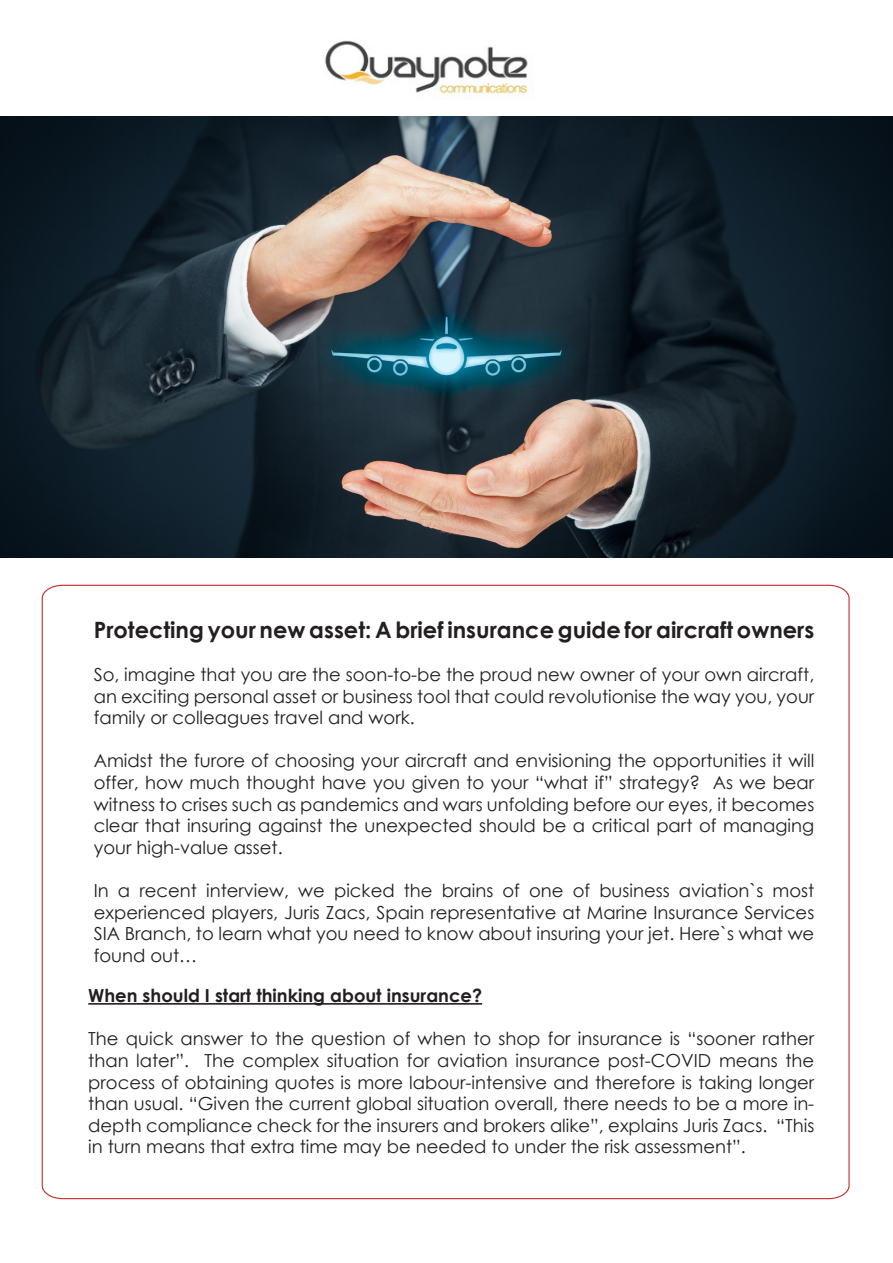
<style>
.page{position:relative;width:893px;height:1263px;background:#fff}
.page>*{position:absolute;margin:0;border:0;box-sizing:border-box;transform-origin:0 0}
.t1{font:700 22.5px "Century Gothic";color:#231f20}
.t2{font:18px/21.6px "Century Gothic";color:#231f20;text-align:justify}
.t3{font:700 18px "Century Gothic";color:#231f20}
</style>
<div class="page">
<svg style="left:41px;top:584px;width:809px;height:616px"></svg>
<img style="left:325px;top:40px;width:209px;height:59px">
<hr style="left:88px;top:1003px;width:394px;height:2px;background:#231f20">
<img style="left:0;top:117px;width:893px;height:441px">
<p class="t1" style="left:94px;top:612px;width:722px">Protecting your new asset: A brief insurance guide for aircraft owners</p>
<p class="t2" style="left:94px;top:663px;width:722px">So, imagine that you are the soon-to-be the proud new owner of your own aircraft, an exciting personal asset or business tool that could revolutionise the way you, your family or colleagues travel and work.</p>
<p class="t2" style="left:94px;top:750px;width:722px">Amidst the furore of choosing your aircraft and envisioning the opportunities it will offer, how much thought have you given to your “what if” strategy? As we bear witness to crises such as pandemics and wars unfolding before our eyes, it becomes clear that insuring against the unexpected should be a critical part of managing your high-value asset.</p>
<p class="t2" style="left:94px;top:879px;width:722px">In a recent interview, we picked the brains of one of business aviation`s most experienced players, Juris Zacs, Spain representative at Marine Insurance Services SIA Branch, to learn what you need to know about insuring your jet. Here`s what we found out…</p>
<p class="t3" style="left:88px;top:982px;width:395px">When should I start thinking about insurance?</p>
<p class="t2" style="left:88px;top:1028px;width:727px">The quick answer to the question of when to shop for insurance is “sooner rather than later”. The complex situation for aviation insurance post-COVID means the process of obtaining quotes is more labour-intensive and therefore is taking longer than usual. “Given the current global situation overall, there needs to be a more in&shy;depth compliance check for the insurers and brokers alike”, explains Juris Zacs. “This in turn means that extra time may be needed to under the risk assessment”.</p>
</div>
